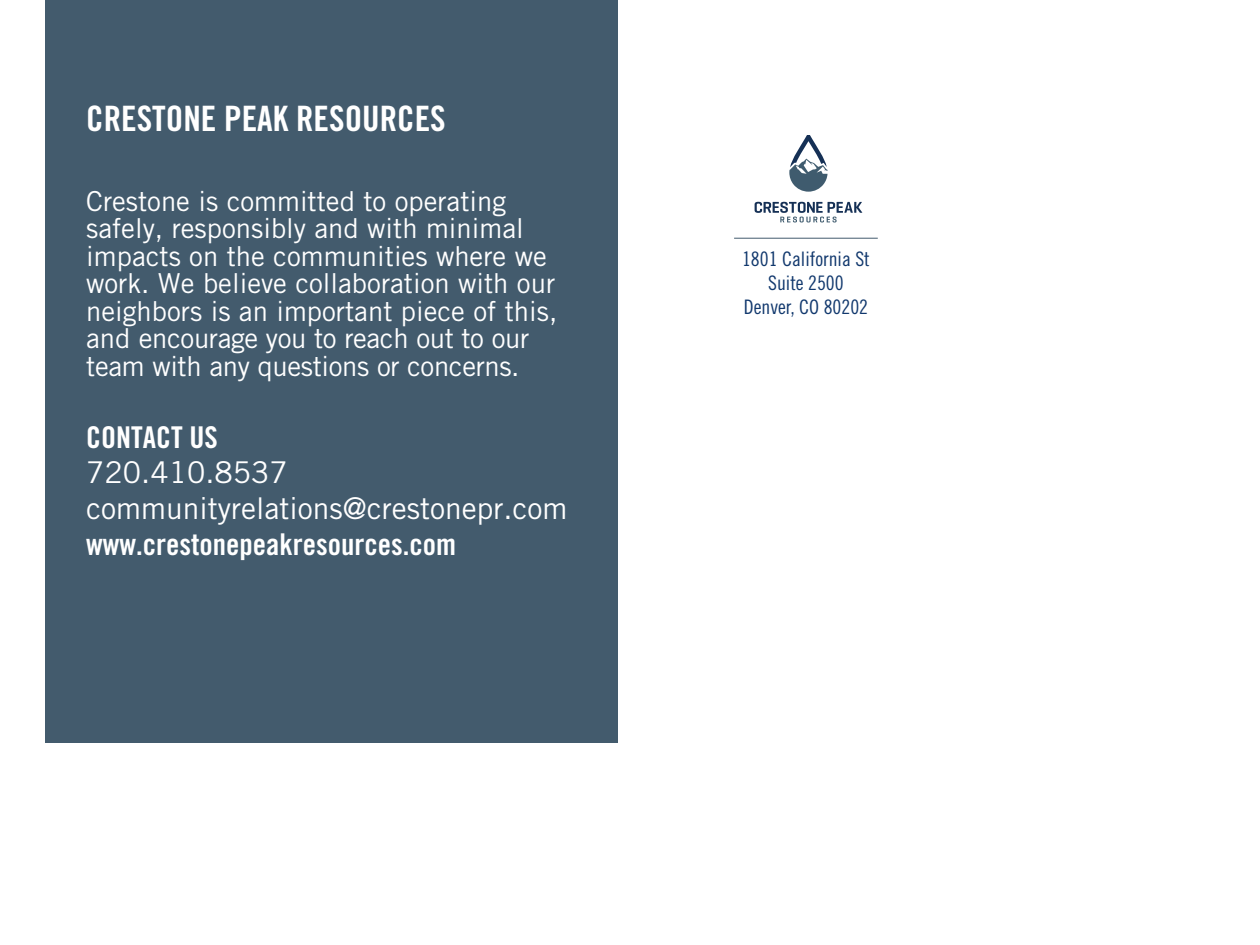
<style>
.page{position:relative;width:1260px;height:945px;background:#fff}
.page>*{position:absolute;margin:0;border:0;box-sizing:border-box;transform-origin:0 0}
.t1{font:35px "Trade Gothic Bold Cond Twenty";color:#fff}
.t2{font:30px/36px "Trade Gothic";color:#fff}
.t3{font:30px "Trade Gothic Bold Cond Twenty";color:#fff}
.t4{font:27.5px/27.5px "Trade Gothic";color:#fff}
.t5{font:20px/24px "Trade Gothic LT Std Cn 18";color:#11386d;text-align:center}
</style>
<div class="page">
<svg style="left:789px;top:135px;width:39px;height:57px"></svg>
<svg style="left:755px;top:202px;width:107px;height:20px"></svg>
<hr style="left:734px;top:238px;width:144px;height:1px;background:#435b6d">
<div style="left:45px;top:0;width:573px;height:742px;background:#435b6d"></div>
<p class="t1" style="left:86px;top:97px;width:361px">CRESTONE PEAK RESOURCES</p>
<p class="t4" style="left:86px;top:187px;width:473px">Crestone is committed to operating safely, responsibly and with minimal impacts on the communities where we work. We believe collaboration with our neighbors is an important piece of this, and encourage you to reach out to our team with any questions or concerns.</p>
<p class="t3" style="left:86px;top:419px;width:133px">CONTACT US</p>
<p class="t2" style="left:86px;top:454px;width:483px">720.410.8537 communityrelations@crestonepr.com</p>
<p class="t3" style="left:86px;top:527px;width:371px">www.crestonepeakresources.com</p>
<p class="t5" style="left:742px;top:247px;width:129px">1801 California St<br>Suite 2500<br>Denver, CO 80202</p>
</div>
